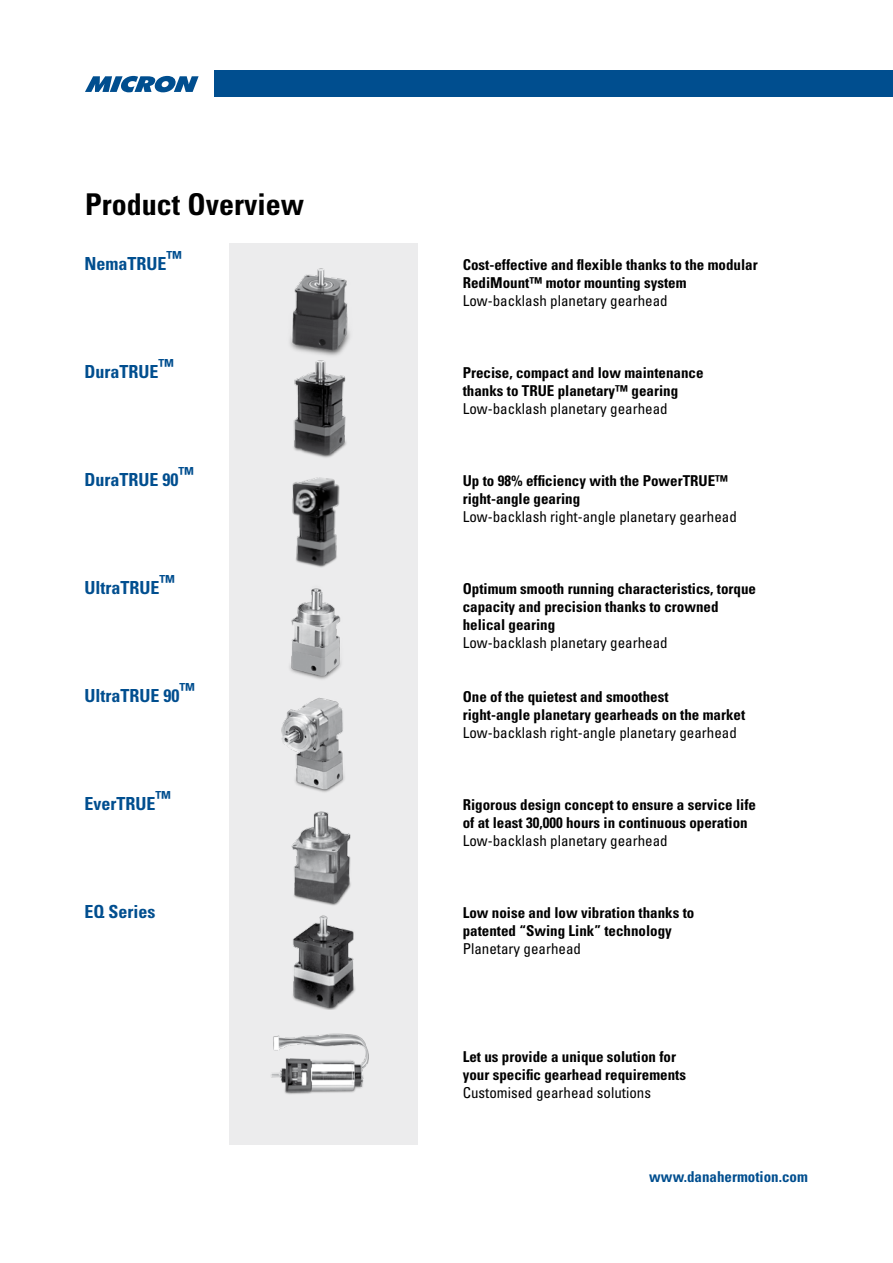
<style>
.page{position:relative;width:893px;height:1263px;background:#fff}
.page>*{position:absolute;margin:0;border:0;box-sizing:border-box;transform-origin:0 0}
.t1{font:700 condensed 30px "Univers";color:#000}
.t2{font:700 condensed 18px "Univers";color:#004e8f}
.t3{font:700 condensed 15px/18px "Univers";color:#000}
.t4{font:condensed 15px "Univers";color:#000}
.t5{font:700 condensed 15px "Univers";color:#004e8f}
</style>
<div class="page">
<div style="left:229px;top:243px;width:188px;height:902px;background:#ececed"></div>
<div style="left:215px;top:70px;width:678px;height:27px;background:#004e8f"></div>
<img style="left:271px;top:1033px;width:98px;height:61px">
<img style="left:290px;top:268px;width:60px;height:88px">
<img style="left:292px;top:477px;width:48px;height:91px">
<img style="left:292px;top:915px;width:63px;height:95px">
<img style="left:291px;top:811px;width:60px;height:95px">
<img style="left:293px;top:360px;width:54px;height:98px">
<img style="left:289px;top:588px;width:52px;height:91px">
<img style="left:281px;top:697px;width:64px;height:95px">
<svg style="left:85px;top:76px;width:114px;height:16px"></svg>
<h1 class="t1" style="left:85px;top:186px;width:220px">Product Overview</h1>
<p class="t2" style="left:84px;top:253px;width:99px">NemaTRUE™</p>
<p class="t2" style="left:84px;top:361px;width:91px">DuraTRUE™</p>
<p class="t2" style="left:84px;top:469px;width:111px">DuraTRUE 90™</p>
<p class="t2" style="left:84px;top:577px;width:92px">UltraTRUE™</p>
<p class="t2" style="left:84px;top:685px;width:112px">UltraTRUE 90™</p>
<p class="t2" style="left:84px;top:793px;width:88px">EverTRUE™</p>
<p class="t2" style="left:84px;top:901px;width:72px">EQ Series</p>
<p class="t3" style="left:463px;top:255px;width:296px">Cost-effective and flexible thanks to the modular<br>RediMount™ motor mounting system</p>
<p class="t4" style="left:463px;top:291px;width:206px">Low-backlash planetary gearhead</p>
<p class="t3" style="left:463px;top:363px;width:242px">Precise, compact and low maintenance thanks to TRUE planetary™ gearing</p>
<p class="t4" style="left:463px;top:399px;width:206px">Low-backlash planetary gearhead</p>
<p class="t3" style="left:463px;top:471px;width:267px">Up to 98% efficiency with the PowerTRUE™ right-angle gearing</p>
<p class="t4" style="left:463px;top:507px;width:276px">Low-backlash right-angle planetary gearhead</p>
<p class="t3" style="left:463px;top:579px;width:295px">Optimum smooth running characteristics, torque capacity and precision thanks to crowned helical gearing</p>
<p class="t4" style="left:463px;top:633px;width:206px">Low-backlash planetary gearhead</p>
<p class="t3" style="left:463px;top:687px;width:284px">One of the quietest and smoothest<br>right-angle planetary gearheads on the market</p>
<p class="t4" style="left:463px;top:723px;width:276px">Low-backlash right-angle planetary gearhead</p>
<p class="t3" style="left:463px;top:795px;width:295px">Rigorous design concept to ensure a service life of at least 30,000 hours in continuous operation</p>
<p class="t4" style="left:463px;top:831px;width:206px">Low-backlash planetary gearhead</p>
<p class="t3" style="left:463px;top:903px;width:233px">Low noise and low vibration thanks to patented “Swing Link” technology</p>
<p class="t4" style="left:463px;top:939px;width:120px">Planetary gearhead</p>
<p class="t3" style="left:463px;top:1047px;width:225px">Let us provide a unique solution for your specific gearhead requirements</p>
<p class="t4" style="left:463px;top:1083px;width:190px">Customised gearhead solutions</p>
<p class="t5" style="left:649px;top:1168px;width:160px">www.danahermotion.com</p>
</div>
